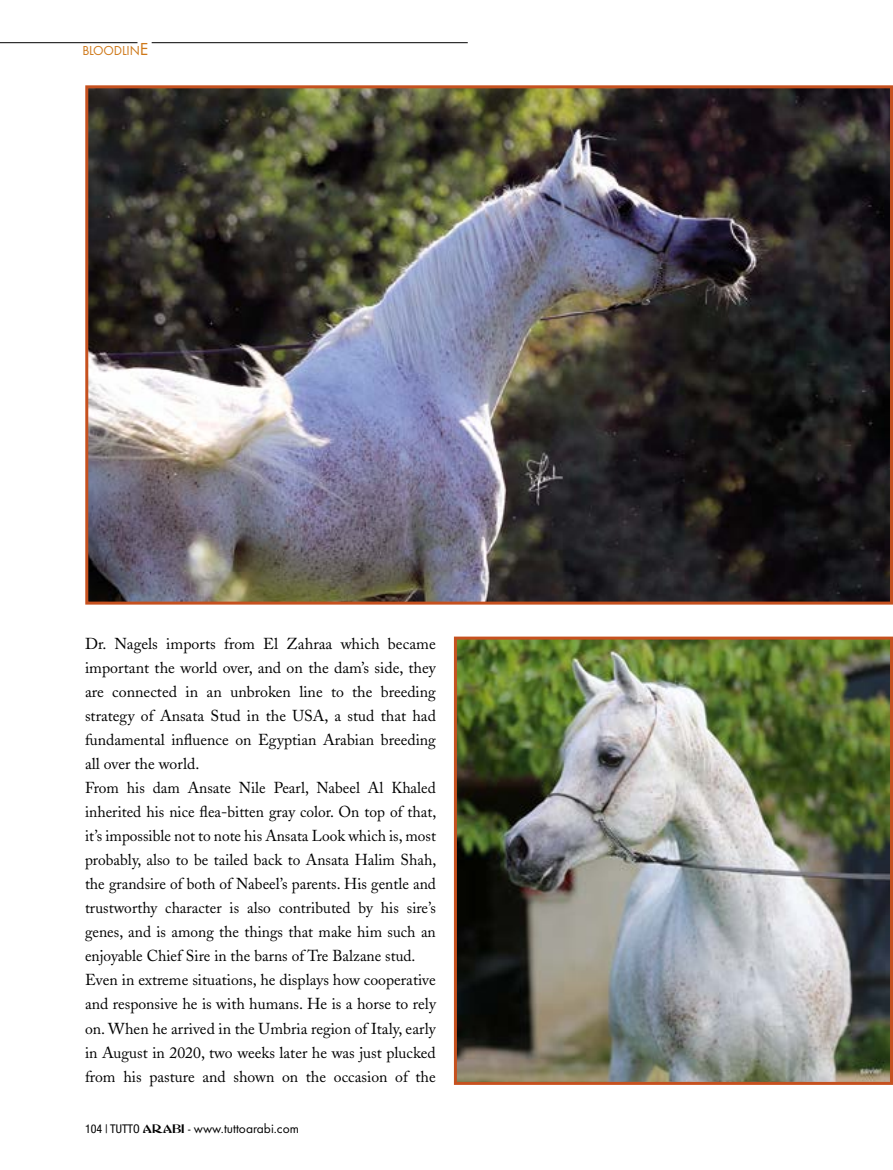
<style>
.page{position:relative;width:893px;height:1170px;background:#fff}
.page>*{position:absolute;margin:0;border:0;box-sizing:border-box;transform-origin:0 0}
.t1{font:15.75px/24px "Adobe Caslon";color:#000}
.t2{font:13.5px "Futura T";color:#000}
.t3{font:13.5px "Futura T";letter-spacing:-.015em;color:#ce7717}
.s1{font-size:18px}
.s2{font-family:"Helvetica Neue";font-stretch:condensed;font-size:12px}
.s3{font-family:"Abbess";font-size:12px}
</style>
<div class="page">
<img style="left:89px;top:89px;width:800px;height:511px">
<div style="left:85px;top:85px;width:808px;height:519px;border:3px solid #c6511f"></div>
<img style="left:458px;top:640px;width:431px;height:440px">
<div style="left:454px;top:636px;width:439px;height:448px;border:3px solid #c6511f"></div>
<hr style="left:152px;top:42px;width:316px;height:1px;background:#000">
<hr style="left:0;top:42px;width:137px;height:1px;background:#000">
<p class="t3" style="left:82px;top:43px;width:67px">BLOODLIN<span class="s1">E</span></p>
<p class="t1" style="left:85px;top:632px;width:353px">Dr. Nagels imports from El Zahraa which became important the world over, and on the dam’s side, they are connected in an unbroken line to the breeding strategy of Ansata Stud in the USA, a stud that had fundamental influence on Egyptian Arabian breeding all over the world.<br>From his dam Ansate Nile Pearl, Nabeel Al Khaled inherited his nice flea-bitten gray color. On top of that, it’s impossible not to note his Ansata Look which is, most probably, also to be tailed back to Ansata Halim Shah, the grandsire of both of Nabeel’s parents. His gentle and trustworthy character is also contributed by his sire’s genes, and is among the things that make him such an enjoyable Chief Sire in the barns of Tre Balzane stud.<br>Even in extreme situations, he displays how cooperative and responsive he is with humans. He is a horse to rely on. When he arrived in the Umbria region of Italy, early in August in 2020, two weeks later he was just plucked from his pasture and shown on the occasion of the</p>
<p class="t2" style="left:85px;top:1120px;width:215px"><span class="s2">104 | TUTTO</span> <span class="s3">ARABI</span> - www.tuttoarabi.com</p>
</div>
